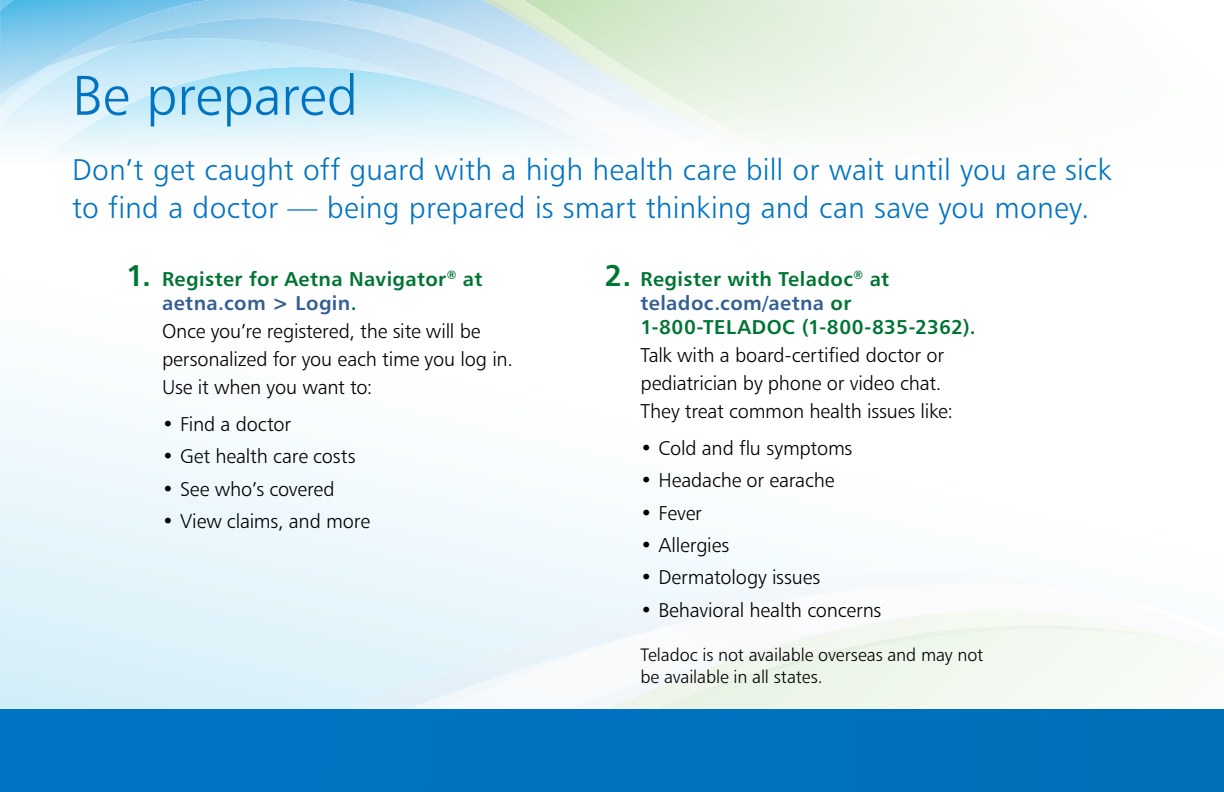
<style>
.page{position:relative;width:1224px;height:792px;background:#fff}
.page>*{position:absolute;margin:0;border:0;box-sizing:border-box;transform-origin:0 0}
.t1{font:56px "Humanist 777 BT Light B";letter-spacing:-.005em;color:#0074c3}
.t2{font:30px/38px "Humanist 777 BT Light B";letter-spacing:.005em;color:#0074c3}
.t3{font:20px/28px "Humanist 777 BT Light B";letter-spacing:-.01em;color:#000}
.t4{font:20px/24px "Humanist 777 BT Bold B";letter-spacing:.02em;color:#007433}
.t5{font:18px/22px "Humanist 777 BT Light B";letter-spacing:-.005em;color:#000}
.s1{font-size:30px}
.s2{color:#355e93}
</style>
<div class="page">
<svg style="left:0;top:388px;width:793px;height:261px"></svg>
<div style="left:0;top:649px;width:1224px;height:61px;background:#d9f0f9"></div>
<div style="left:348px;top:644px;width:222px;height:66px;background:#e0f3fa"></div>
<div style="left:520px;top:571px;width:322px;height:75px;background:#eff9fc"></div>
<div style="left:959px;top:681px;width:232px;height:29px;background:#f5faf3"></div>
<div style="left:730px;top:682px;width:229px;height:28px;background:#edf6ea"></div>
<img style="left:1184px;top:657px;width:40px;height:24px">
<img style="left:724px;top:682px;width:6px;height:28px">
<div style="left:724px;top:657px;width:460px;height:25px;background:#f0f8ee"></div>
<img style="left:406px;top:648px;width:164px;height:62px">
<img style="left:437px;top:656px;width:287px;height:54px">
<img style="left:570px;top:585px;width:654px;height:72px">
<svg style="left:429px;top:128px;width:53px;height:23px"></svg>
<svg style="left:802px;top:0;width:226px;height:135px"></svg>
<svg style="left:773px;top:0;width:29px;height:138px"></svg>
<svg style="left:0;top:58px;width:429px;height:97px"></svg>
<svg style="left:482px;top:0;width:291px;height:150px;background:#ddeed8"></svg>
<img style="left:120px;top:0;width:62px;height:63px">
<img style="left:478px;top:0;width:66px;height:37px">
<img style="left:568px;top:65px;width:21px;height:15px">
<svg style="left:0;top:0;width:120px;height:124px;background:#aeddf3"></svg>
<img style="left:589px;top:63px;width:91px;height:60px">
<img style="left:767px;top:117px;width:4px;height:33px">
<img style="left:482px;top:0;width:51px;height:22px">
<img style="left:521px;top:21px;width:81px;height:44px">
<img style="left:590px;top:64px;width:89px;height:44px">
<img style="left:663px;top:107px;width:104px;height:43px">
<img style="left:344px;top:57px;width:165px;height:40px">
<img style="left:475px;top:96px;width:113px;height:40px">
<img style="left:575px;top:135px;width:13px;height:15px">
<img style="left:87px;top:7px;width:89px;height:46px">
<img style="left:175px;top:0;width:303px;height:38px">
<img style="left:43px;top:41px;width:44px;height:28px">
<img style="left:398px;top:37px;width:170px;height:44px">
<img style="left:509px;top:80px;width:144px;height:44px">
<img style="left:588px;top:123px;width:158px;height:27px">
<div style="left:0;top:710px;width:1224px;height:82px;background:#0072bf"></div>
<h1 class="t1" style="left:72px;top:61px;width:288px">Be prepared</h1>
<h2 class="t2" style="left:72px;top:150px;width:1041px">Don’t get caught off guard with a high health care bill or wait until you are sick to find a doctor — being prepared is smart thinking and can save you money.</h2>
<p class="t4" style="left:162px;top:267px;width:322px;text-indent:-36px"><span class="s1">1.</span> Register for Aetna Navigator<sup>®</sup> at <span class="s2">aetna.com &gt; Login</span>.</p>
<p class="t3" style="left:162px;top:317px;width:353px">Once you’re registered, the site will be personalized for you each time you log in.<br>Use it when you want to:</p>
<p class="t3" style="left:162px;top:410px;width:131px">• Find a doctor</p>
<p class="t3" style="left:162px;top:442px;width:195px">• Get health care costs</p>
<p class="t3" style="left:162px;top:474px;width:174px">• See who’s covered</p>
<p class="t3" style="left:162px;top:507px;width:210px">• View claims, and more</p>
<p class="t4" style="left:640px;top:267px;width:337px;text-indent:-36px"><span class="s1">2.</span> Register with Teladoc<sup>®</sup> at <span class="s2">teladoc.com/aetna</span> or<br>1-800-TELADOC (1-800-835-2362).</p>
<p class="t3" style="left:640px;top:341px;width:314px">Talk with a board-certified doctor or pediatrician by phone or video chat.<br>They treat common health issues like:</p>
<p class="t3" style="left:640px;top:434px;width:213px">• Cold and flu symptoms</p>
<p class="t3" style="left:640px;top:466px;width:196px">• Headache or earache</p>
<p class="t3" style="left:640px;top:498px;width:63px">• Fever</p>
<p class="t3" style="left:640px;top:531px;width:90px">• Allergies</p>
<p class="t3" style="left:640px;top:563px;width:181px">• Dermatology issues</p>
<p class="t3" style="left:640px;top:595px;width:243px">• Behavioral health concerns</p>
<p class="t5" style="left:640px;top:644px;width:344px">Teladoc is not available overseas and may not be available in all states.</p>
</div>
